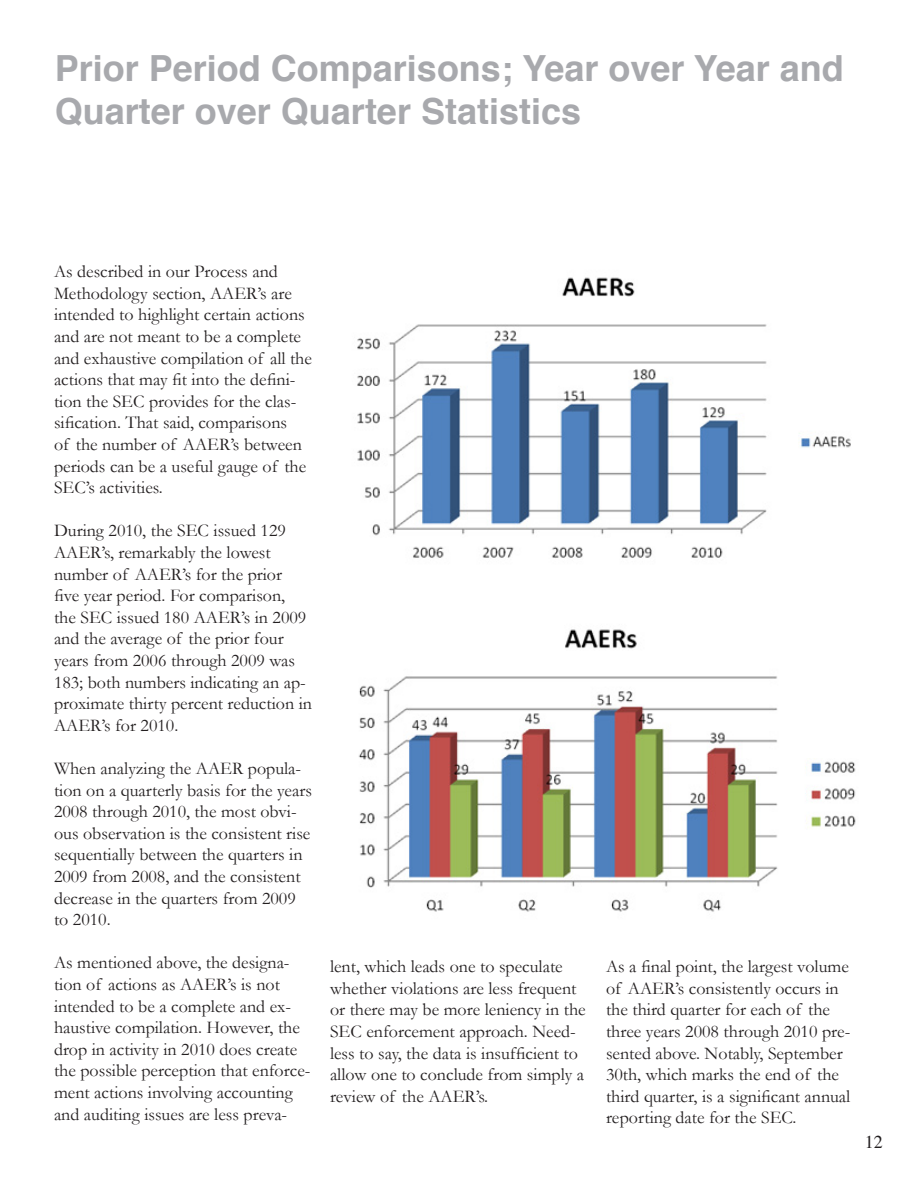
<style>
.page{position:relative;width:918px;height:1188px;background:#fff}
.page>*{position:absolute;margin:0;border:0;box-sizing:border-box;transform-origin:0 0}
.t1{font:700 36px/43.2px "Helvetica";color:#a8a9ad}
.t2{font:18px/21.6px "Garamond";color:#231f20}
.t3{font:18px "Times";color:#231f20}
</style>
<div class="page">
<img style="left:357px;top:277px;width:494px;height:281px">
<img style="left:358px;top:629px;width:498px;height:283px">
<p class="t1" style="left:55px;top:47px;width:791px">Prior Period Comparisons; Year over Year and<br>Quarter over Quarter Statistics</p>
<p class="t2" style="left:54px;top:261px;width:260px">As described in our Process and Methodology section, AAER’s are intended to highlight certain actions and are not meant to be a complete and exhaustive compilation of all the actions that may fit into the defini&shy;tion the SEC provides for the clas&shy;sification. That said, comparisons<br>of the number of AAER’s between periods can be a useful gauge of the SEC’s activities.</p>
<p class="t2" style="left:54px;top:520px;width:260px">During 2010, the SEC issued 129<br>AAER’s, remarkably the lowest number of AAER’s for the prior five year period. For comparison,<br>the SEC issued 180 AAER’s in 2009 and the average of the prior four years from 2006 through 2009 was<br>183; both numbers indicating an ap&shy;proximate thirty percent reduction in<br>AAER’s for 2010.</p>
<p class="t2" style="left:54px;top:757px;width:259px">When analyzing the AAER popula&shy;tion on a quarterly basis for the years<br>2008 through 2010, the most obvi&shy;ous observation is the consistent rise sequentially between the quarters in<br>2009 from 2008, and the consistent decrease in the quarters from 2009 to 2010.</p>
<p class="t2" style="left:54px;top:952px;width:258px">As mentioned above, the designa&shy;tion of actions as AAER’s is not intended to be a complete and ex&shy;haustive compilation. However, the drop in activity in 2010 does create the possible perception that enforce&shy;ment actions involving accounting and auditing issues are less preva-</p>
<p class="t2" style="left:330px;top:956px;width:257px">lent, which leads one to speculate whether violations are less frequent or there may be more leniency in the SEC enforcement approach. Need&shy;less to say, the data is insufficient to allow one to conclude from simply a review of the AAER’s.</p>
<p class="t2" style="left:606px;top:956px;width:246px">As a final point, the largest volume of AAER’s consistently occurs in the third quarter for each of the three years 2008 through 2010 pre&shy;sented above. Notably, September 30th, which marks the end of the third quarter, is a significant annual reporting date for the SEC.</p>
<p class="t3" style="left:865px;top:1125px;width:19px">12</p>
</div>
